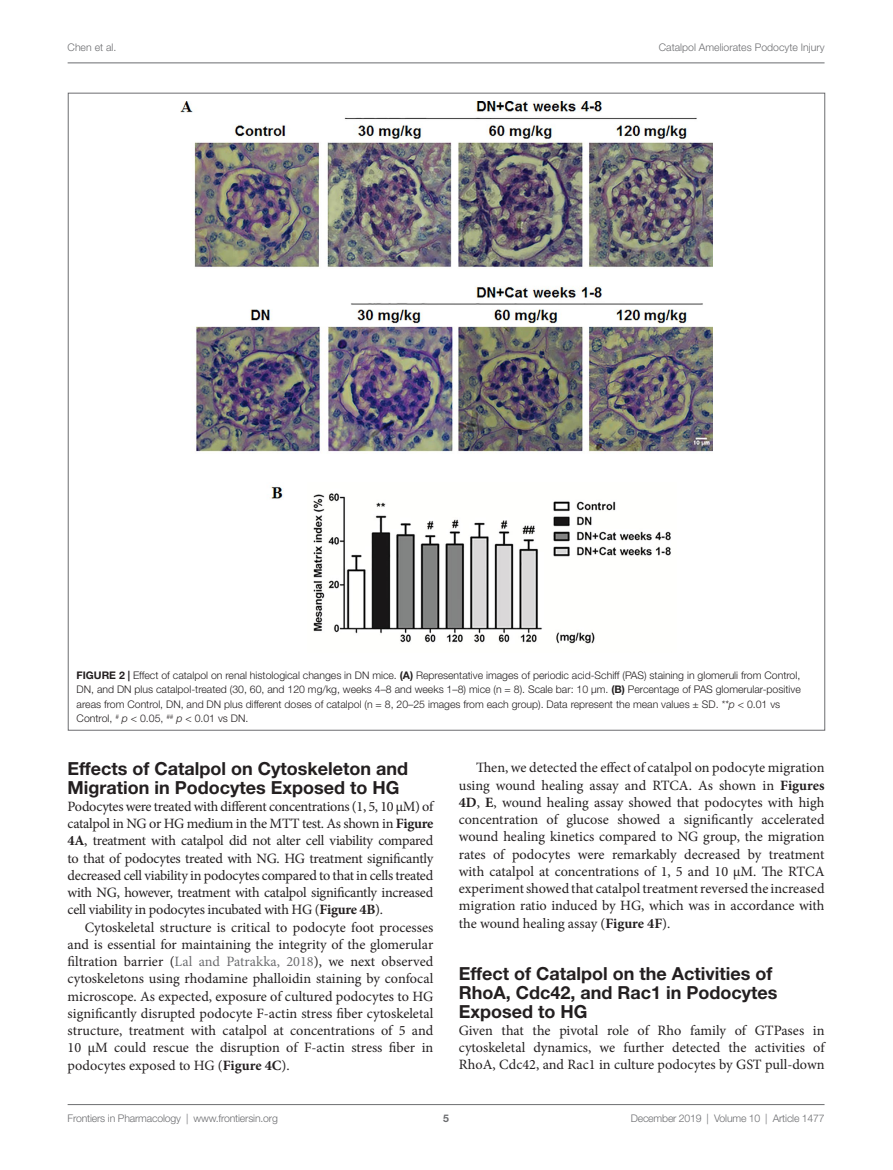
<style>
.page{position:relative;width:893px;height:1170px;background:#fff}
.page>*{position:absolute;margin:0;border:0;box-sizing:border-box;transform-origin:0 0}
._2{font:700 18px/18.8px "Helvetica Neue LT Std";color:#231f20}
.T{font:14.25px/17.2px "Minion Pro MTC";color:#231f20;text-align:justify}
.T1{font:14.25px/17.2px "Minion Pro MTC";letter-spacing:-.01em;color:#231f20;text-align:justify}
.FC{font:300 10.5px/14.2px "Helvetica Neue LT Std";color:#231f20}
.t1{font:300 10.5px "Helvetica Neue LT Std";letter-spacing:-.015em;color:#6c6d70}
.t2{font:700 10.5px "Helvetica Neue LT Std";color:#6c6d70}
.s1{font-weight:700}
.s2{font-style:italic}
.s3{font-family:"Minion Pro";font-weight:700}
.s4{color:#6c6d70}
</style>
<div class="page">
<hr style="left:68px;top:63px;width:756px;height:1px;background:#6c6d70">
<hr style="left:68px;top:1104px;width:756px;height:1px;background:#6c6d70">
<img style="left:181px;top:102px;width:531px;height:542px">
<p class="t1" style="left:68px;top:41px;width:50px">Chen et al.</p>
<p class="t1" style="left:659px;top:41px;width:167px">Catalpol Ameliorates Podocyte Injury</p>
<p class="FC" style="left:77px;top:668px;width:726px"><span class="s1">FIGURE 2 |</span> Effect of catalpol on renal histological changes in DN mice. <span class="s1">(A)</span> Representative images of periodic acid-Schiff (PAS) staining in glomeruli from Control, DN, and DN plus catalpol-treated (30, 60, and 120 mg/kg, weeks 4–8 and weeks 1–8) mice (n = 8). Scale bar: 10 µm. <span class="s1">(B)</span> Percentage of PAS glomerular-positive areas from Control, DN, and DN plus different doses of catalpol (n = 8, 20–25 images from each group). Data represent the mean values ± SD. <span class="s2">**p</span> &lt; 0.01 vs Control, <sup>#</sup> <span class="s2">p</span> &lt; 0.05, <sup>##</sup> <span class="s2">p</span> &lt; 0.01 vs DN.</p>
<p class="_2" style="left:68px;top:760px;width:342px">Effects of Catalpol on Cytoskeleton and<br>Migration in Podocytes Exposed to HG</p>
<p class="T1" style="left:68px;top:797px;width:367px">Podocytes were treated with different concentrations (1, 5, 10 μM) of catalpol in NG or HG medium in the MTT test. As shown in <span class="s3">Figure 4A</span>, treatment with catalpol did not alter cell viability compared to that of podocytes treated with NG. HG treatment significantly decreased cell viability in podocytes compared to that in cells treated with NG, however, treatment with catalpol significantly increased cell viability in podocytes incubated with HG (<span class="s3">Figure 4B</span>).</p>
<p class="T" style="left:68px;top:918px;width:367px;text-indent:17px">Cytoskeletal structure is critical to podocyte foot processes and is essential for maintaining the integrity of the glomerular filtration barrier (<span class="s4">Lal and Patrakka, 2018</span>), we next observed cytoskeletons using rhodamine phalloidin staining by confocal microscope. As expected, exposure of cultured podocytes to HG significantly disrupted podocyte F-actin stress fiber cytoskeletal structure, treatment with catalpol at concentrations of 5 and 10 μM could rescue the disruption of F-actin stress fiber in podocytes exposed to HG (<span class="s3">Figure 4C</span>).</p>
<p class="T" style="left:459px;top:759px;width:367px;text-indent:17px">Then, we detected the effect of catalpol on podocyte migration using wound healing assay and RTCA. As shown in <span class="s3">Figures 4D</span>, <span class="s3">E</span>, wound healing assay showed that podocytes with high concentration of glucose showed a significantly accelerated wound healing kinetics compared to NG group, the migration rates of podocytes were remarkably decreased by treatment with catalpol at concentrations of 1, 5 and 10 μM. The RTCA experiment showed that catalpol treatment reversed the increased migration ratio induced by HG, which was in accordance with the wound healing assay (<span class="s3">Figure 4F</span>).</p>
<p class="_2" style="left:459px;top:965px;width:320px">Effect of Catalpol on the Activities of<br>RhoA, Cdc42, and Rac1 in Podocytes<br>Exposed to HG</p>
<p class="T1" style="left:459px;top:1021px;width:367px">Given that the pivotal role of Rho family of GTPases in cytoskeletal dynamics, we further detected the activities of RhoA, Cdc42, and Rac1 in culture podocytes by GST pull-down</p>
<p class="t1" style="left:68px;top:1111px;width:212px">Frontiers in Pharmacology | www.frontiersin.org</p>
<p class="t1" style="left:631px;top:1111px;width:195px">December 2019 | Volume 10 | Article 1477</p>
<p class="t2" style="left:443px;top:1111px;width:7px">5</p>
</div>
